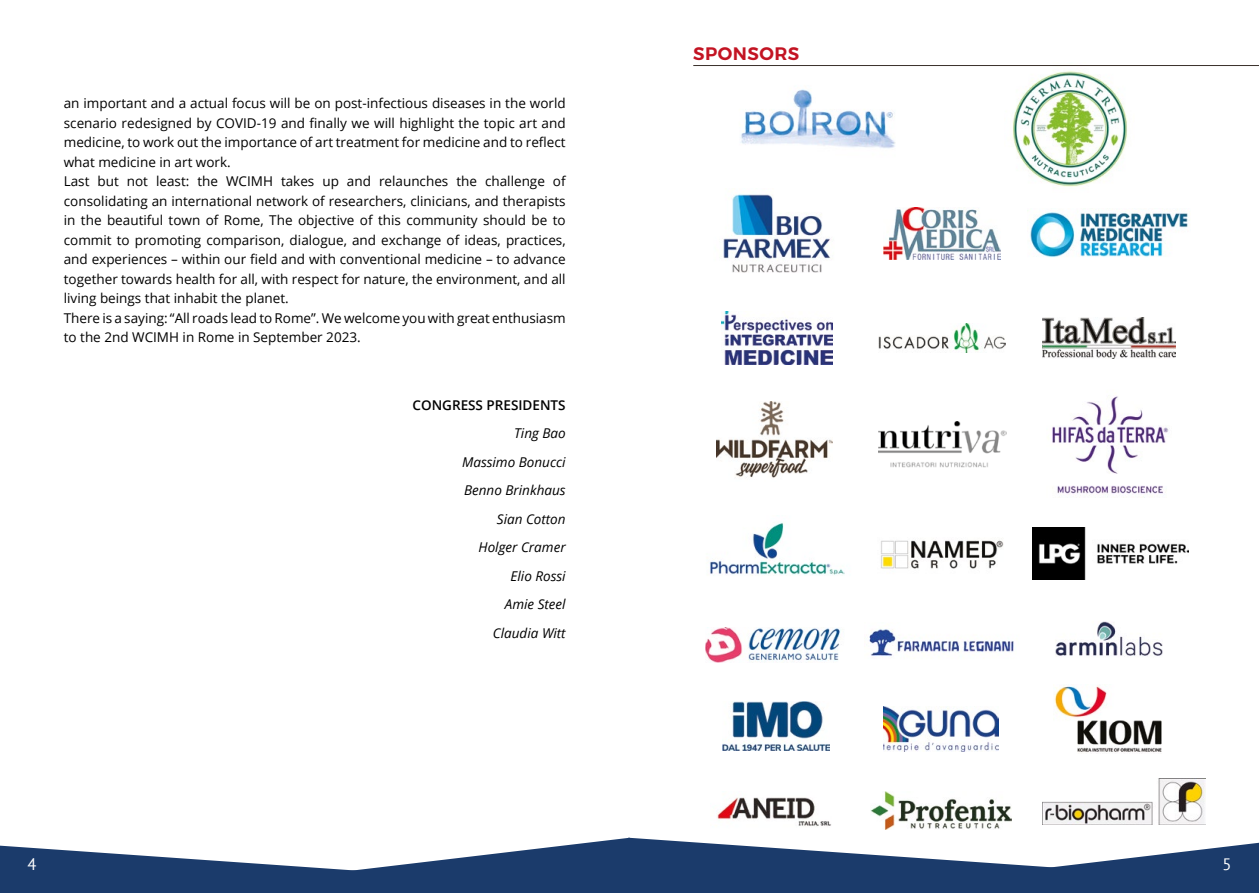
<style>
.page{position:relative;width:1259px;height:893px;background:#fff}
.page>*{position:absolute;margin:0;border:0;box-sizing:border-box;transform-origin:0 0}
.t1{font:600 18px "Montserrat";letter-spacing:.025em;color:#c31423}
.t2{font:16.5px "PT Sans";color:#fff}
.t3{font:13.5px/19.5px "Open Sans";color:#000}
.t4{font:italic 13.5px/28.5px "Open Sans";color:#000;text-align:right}
.t5{font:600 13.5px "Open Sans";color:#000}
</style>
<div class="page">
<svg style="left:0;top:838px;width:1259px;height:55px"></svg>
<img style="left:740px;top:89px;width:155px;height:60px">
<img style="left:722px;top:701px;width:107px;height:50px">
<img style="left:884px;top:707px;width:114px;height:45px">
<img style="left:723px;top:194px;width:107px;height:79px">
<img style="left:721px;top:311px;width:112px;height:54px">
<img style="left:710px;top:522px;width:135px;height:54px">
<img style="left:706px;top:628px;width:135px;height:35px">
<img style="left:878px;top:422px;width:128px;height:46px">
<img style="left:1012px;top:71px;width:115px;height:116px">
<img style="left:1054px;top:685px;width:108px;height:67px">
<img style="left:1030px;top:210px;width:158px;height:48px">
<img style="left:1042px;top:317px;width:133px;height:42px">
<img style="left:1032px;top:527px;width:156px;height:53px">
<img style="left:1055px;top:621px;width:108px;height:35px">
<img style="left:1052px;top:396px;width:117px;height:101px">
<img style="left:883px;top:208px;width:117px;height:52px">
<img style="left:878px;top:324px;width:127px;height:28px">
<img style="left:881px;top:540px;width:123px;height:29px">
<img style="left:869px;top:629px;width:145px;height:28px">
<img style="left:716px;top:402px;width:116px;height:76px">
<hr style="left:693px;top:65px;width:566px;height:1px;background:#3a302b">
<img style="left:717px;top:797px;width:114px;height:29px">
<img style="left:870px;top:791px;width:141px;height:38px">
<img style="left:1042px;top:778px;width:163px;height:47px">
<p class="t3" style="left:64px;top:93px;width:503px">an important and a actual focus will be on post-infectious diseases in the world scenario redesigned by COVID-19 and finally we will highlight the topic art and medicine, to work out the importance of art treatment for medicine and to reflect what medicine in art work.<br>Last but not least: the WCIMH takes up and relaunches the challenge of consolidating an international network of researchers, clinicians, and therapists in the beautiful town of Rome, The objective of this community should be to commit to promoting comparison, dialogue, and exchange of ideas, practices, and experiences – within our field and with conventional medicine – to advance together towards health for all, with respect for nature, the environment, and all living beings that inhabit the planet.<br>There is a saying: “All roads lead to Rome”. We welcome you with great enthusiasm to the 2nd WCIMH in Rome in September 2023.</p>
<p class="t5" style="left:412px;top:395px;width:155px">CONGRESS PRESIDENTS</p>
<p class="t4" style="left:462px;top:419px;width:105px">Ting Bao<br>Massimo Bonucci<br>Benno Brinkhaus<br>Sian Cotton<br>Holger Cramer<br>Elio Rossi<br>Amie Steel<br>Claudia Witt</p>
<h1 class="t1" style="left:693px;top:39px;width:107px">SPONSORS</h1>
<p class="t2" style="left:27px;top:854px;width:10px">4</p>
<p class="t2" style="left:1222px;top:854px;width:10px">5</p>
</div>
